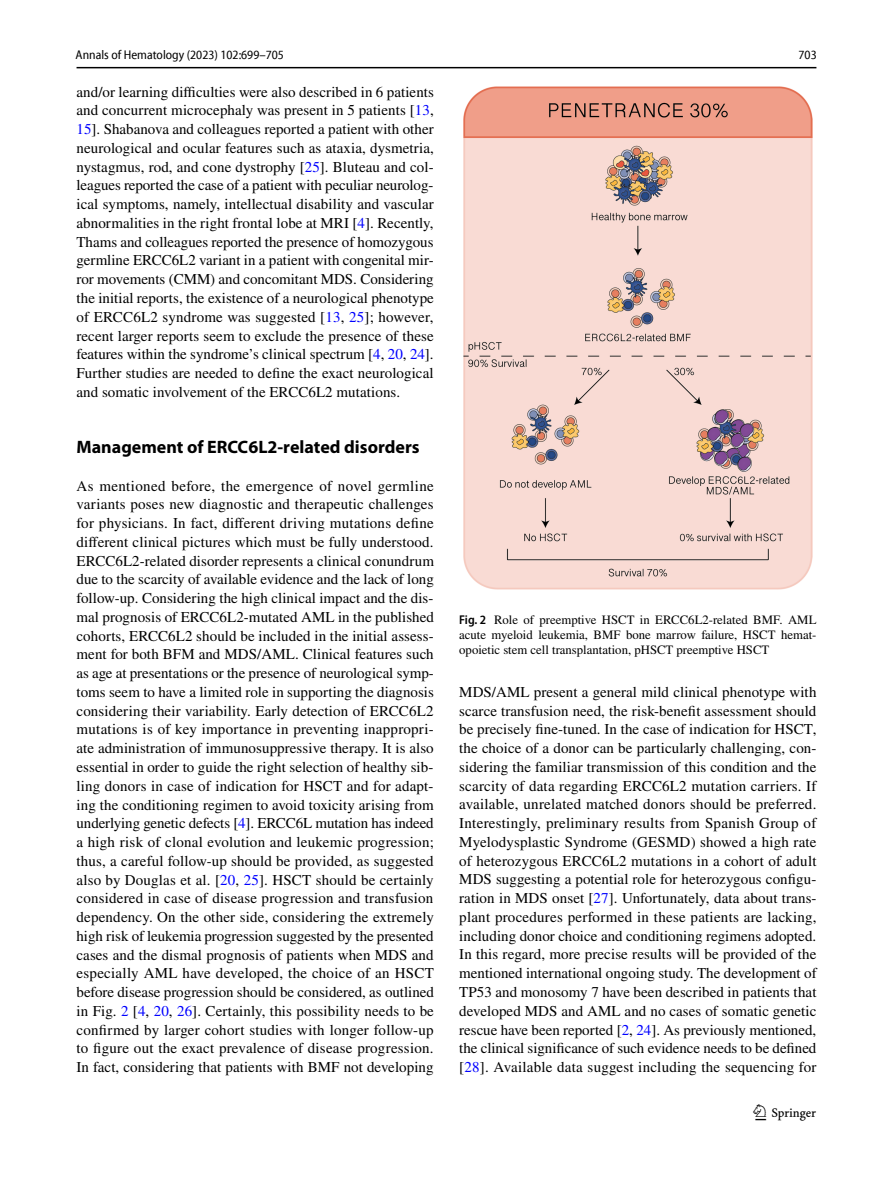
<style>
.page{position:relative;width:893px;height:1187px;background:#fff}
.page>*{position:absolute;margin:0;border:0;box-sizing:border-box;transform-origin:0 0}
.t1{font:22.5px "Springnew Regular 3";color:#000}
.t2{font:700 18px "Myriad Pro";color:#000}
.t3{font:15px/18.8px "STIX";letter-spacing:.005em;color:#000;text-align:justify}
.t4{font:12.75px/15px "STIX";color:#000;text-align:justify}
.t5{font:semi-condensed 12.75px "Myriad Pro Unic";color:#000}
.s1{color:#00f}
.s2{font-family:"Myriad Pro";font-weight:600;font-stretch:semi-condensed}
</style>
<div class="page">
<hr style="left:77px;top:67px;width:739px;height:1px;background:#000">
<img style="left:463px;top:87px;width:349px;height:502px">
<p class="t5" style="left:76px;top:50px;width:210px">Annals of Hematology (2023) 102:699–705</p>
<p class="t5" style="left:798px;top:50px;width:20px">703</p>
<p class="t3" style="left:77px;top:83px;width:359px">and/or learning difficulties were also described in 6 patients and concurrent microcephaly was present in 5 patients [<span class="s1">13</span>, <span class="s1">15</span>]. Shabanova and colleagues reported a patient with other neurological and ocular features such as ataxia, dysmetria, nystagmus, rod, and cone dystrophy [<span class="s1">25</span>]. Bluteau and col&shy;leagues reported the case of a patient with peculiar neurolog&shy;ical symptoms, namely, intellectual disability and vascular abnormalities in the right frontal lobe at MRI [<span class="s1">4</span>]. Recently, Thams and colleagues reported the presence of homozygous germline ERCC6L2 variant in a patient with congenital mir&shy;ror movements (CMM) and concomitant MDS. Considering the initial reports, the existence of a neurological phenotype of ERCC6L2 syndrome was suggested [<span class="s1">13</span>, <span class="s1">25</span>]; however, recent larger reports seem to exclude the presence of these features within the syndrome’s clinical spectrum [<span class="s1">4</span>, <span class="s1">20</span>, <span class="s1">24</span>].<br>Further studies are needed to define the exact neurological and somatic involvement of the ERCC6L2 mutations.</p>
<p class="t2" style="left:77px;top:435px;width:345px">Management of ERCC6L2‑related disorders</p>
<p class="t3" style="left:77px;top:477px;width:359px">As mentioned before, the emergence of novel germline variants poses new diagnostic and therapeutic challenges for physicians. In fact, different driving mutations define different clinical pictures which must be fully understood.<br>ERCC6L2-related disorder represents a clinical conundrum due to the scarcity of available evidence and the lack of long follow-up. Considering the high clinical impact and the dis&shy;mal prognosis of ERCC6L2-mutated AML in the published cohorts, ERCC6L2 should be included in the initial assess&shy;ment for both BFM and MDS/AML. Clinical features such as age at presentations or the presence of neurological symp&shy;toms seem to have a limited role in supporting the diagnosis considering their variability. Early detection of ERCC6L2 mutations is of key importance in preventing inappropri&shy;ate administration of immunosuppressive therapy. It is also essential in order to guide the right selection of healthy sib&shy;ling donors in case of indication for HSCT and for adapt&shy;ing the conditioning regimen to avoid toxicity arising from underlying genetic defects [<span class="s1">4</span>]. ERCC6L mutation has indeed a high risk of clonal evolution and leukemic progression; thus, a careful follow-up should be provided, as suggested also by Douglas et al. [<span class="s1">20</span>, <span class="s1">25</span>]. HSCT should be certainly considered in case of disease progression and transfusion dependency. On the other side, considering the extremely high risk of leukemia progression suggested by the presented cases and the dismal prognosis of patients when MDS and especially AML have developed, the choice of an HSCT before disease progression should be considered, as outlined in Fig. <span class="s1">2</span> [<span class="s1">4</span>, <span class="s1">20</span>, <span class="s1">26</span>]. Certainly, this possibility needs to be confirmed by larger cohort studies with longer follow-up to figure out the exact prevalence of disease progression.<br>In fact, considering that patients with BMF not developing</p>
<p class="t4" style="left:459px;top:613px;width:359px"><span class="s2">Fig. 2</span> Role of preemptive HSCT in ERCC6L2-related BMF. AML acute myeloid leukemia, BMF bone marrow failure, HSCT hemat&shy;opoietic stem cell transplantation, pHSCT preemptive HSCT</p>
<p class="t3" style="left:459px;top:683px;width:359px">MDS/AML present a general mild clinical phenotype with scarce transfusion need, the risk-benefit assessment should be precisely fine-tuned. In the case of indication for HSCT, the choice of a donor can be particularly challenging, con&shy;sidering the familiar transmission of this condition and the scarcity of data regarding ERCC6L2 mutation carriers. If available, unrelated matched donors should be preferred.<br>Interestingly, preliminary results from Spanish Group of Myelodysplastic Syndrome (GESMD) showed a high rate of heterozygous ERCC6L2 mutations in a cohort of adult MDS suggesting a potential role for heterozygous configu&shy;ration in MDS onset [<span class="s1">27</span>]. Unfortunately, data about trans&shy;plant procedures performed in these patients are lacking, including donor choice and conditioning regimens adopted.<br>In this regard, more precise results will be provided of the mentioned international ongoing study. The development of TP53 and monosomy 7 have been described in patients that developed MDS and AML and no cases of somatic genetic rescue have been reported [<span class="s1">2</span>, <span class="s1">24</span>]. As previously mentioned, the clinical significance of such evidence needs to be defined [<span class="s1">28</span>]. Available data suggest including the sequencing for</p>
<h1 class="t1" style="left:755px;top:1104px;width:62px">1 3</h1>
</div>
